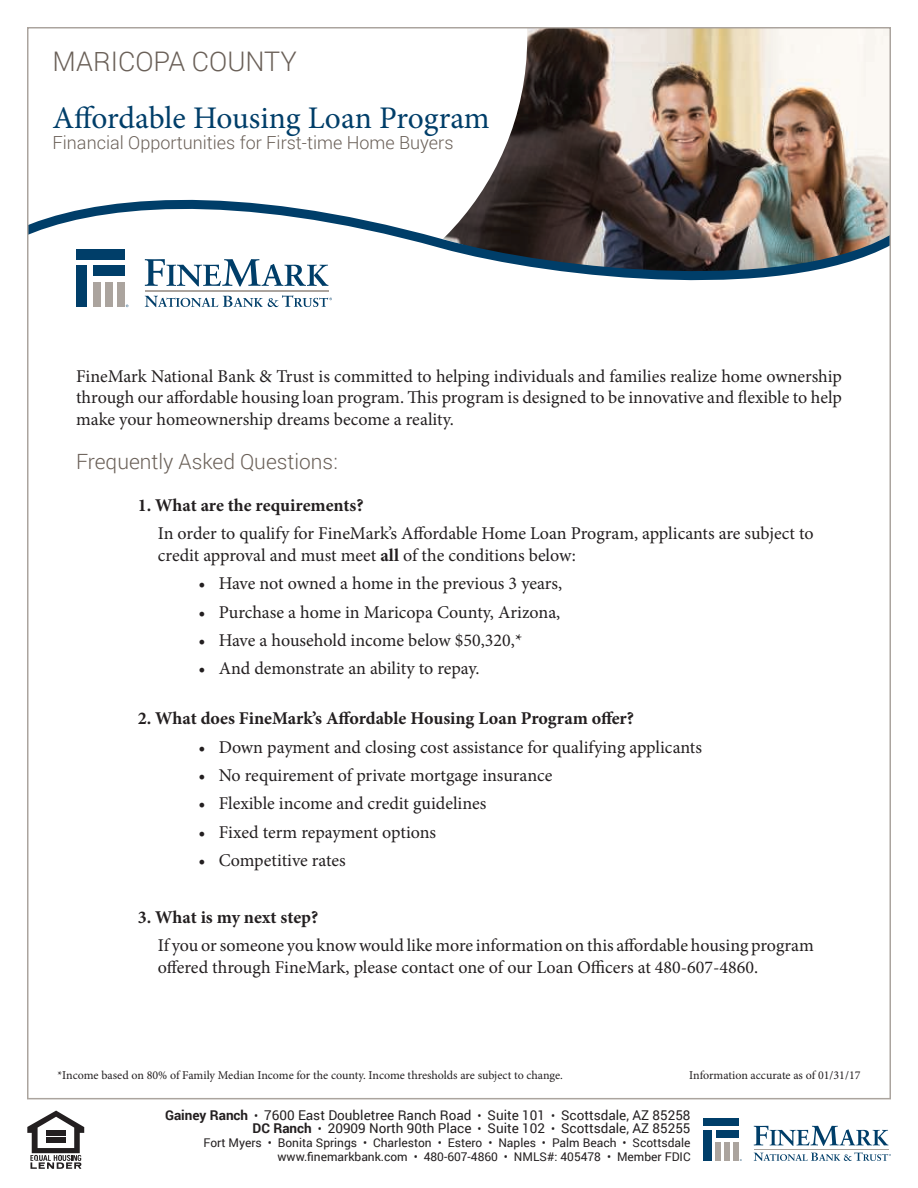
<style>
.page{position:relative;width:918px;height:1188px;background:#fff}
.page>*{position:absolute;margin:0;border:0;box-sizing:border-box;transform-origin:0 0}
.t1{font:31.5px "Minion Pro";letter-spacing:-.005em;color:#003e69}
.t2{font:300 27px "Roboto";color:#6a6058}
.t3{font:300 21px "Roboto";color:#6a6058}
.t4{font:18px/21.6px "Minion Pro";letter-spacing:-.005em;color:#231f20}
.t5{font:700 18px "Minion Pro";letter-spacing:-.005em;color:#231f20}
.t6{font:300 18px "Roboto";color:#6a6058}
.t7{font:13.5px/13.5px "Roboto";color:#231f20;text-align:right}
.t8{font:12px/14.4px "Roboto";color:#231f20;text-align:right}
.t9{font:12px "Minion Pro";letter-spacing:-.005em;color:#231f20}
.s1{font-weight:700}
.s2{font-size:12px}
</style>
<div class="page">
<img style="left:527px;top:30px;width:361px;height:156px">
<svg style="left:485px;top:49px;width:42px;height:137px"></svg>
<img style="left:30px;top:186px;width:858px;height:95px">
<div style="left:716px;top:1142px;width:5px;height:19px;background:#aba49e"></div>
<div style="left:703px;top:1130px;width:8px;height:31px;background:#003e69"></div>
<svg style="left:754px;top:1126px;width:134px;height:20px"></svg>
<hr style="left:754px;top:1149px;width:134px;height:1px;background:#aba49e">
<div style="left:734px;top:1142px;width:5px;height:19px;background:#aba49e"></div>
<div style="left:725px;top:1142px;width:5px;height:19px;background:#aba49e"></div>
<div style="left:703px;top:1118px;width:36px;height:8px;background:#003e69"></div>
<div style="left:716px;top:1130px;width:23px;height:8px;background:#003e69"></div>
<svg style="left:754px;top:1152px;width:137px;height:9px"></svg>
<div style="left:93px;top:282px;width:7px;height:25px;background:#aba49e"></div>
<div style="left:76px;top:265px;width:11px;height:42px;background:#003e69"></div>
<svg style="left:145px;top:259px;width:183px;height:27px"></svg>
<hr style="left:145px;top:291px;width:183px;height:1px;background:#aba49e">
<div style="left:117px;top:282px;width:7px;height:25px;background:#aba49e"></div>
<div style="left:105px;top:282px;width:7px;height:25px;background:#aba49e"></div>
<div style="left:76px;top:249px;width:48px;height:10px;background:#003e69"></div>
<div style="left:93px;top:265px;width:31px;height:10px;background:#003e69"></div>
<svg style="left:145px;top:295px;width:187px;height:12px"></svg>
<svg style="left:27px;top:1111px;width:57px;height:58px"></svg>
<h2 class="t2" style="left:52px;top:50px;width:246px">MARICOPA COUNTY</h2>
<h1 class="t1" style="left:52px;top:105px;width:439px">Affordable Housing Loan Program</h1>
<p class="t6" style="left:52px;top:135px;width:403px">Financial Opportunities for First-time Home Buyers</p>
<p class="t4" style="left:76px;top:367px;width:767px;text-align:justify">FineMark National Bank &amp; Trust is committed to helping individuals and families realize home ownership through our affordable housing loan program. This program is designed to be innovative and flexible to help make your homeownership dreams become a reality.</p>
<p class="t3" style="left:76px;top:453px;width:263px">Frequently Asked Questions:</p>
<p class="t5" style="left:138px;top:498px;width:228px">1. What are the requirements?</p>
<p class="t4" style="left:158px;top:525px;width:657px">In order to qualify for FineMark’s Affordable Home Loan Program, applicants are subject to credit approval and must meet <span class="s1">all</span> of the conditions below:</p>
<p class="t4" style="left:198px;top:574px;width:365px">• Have not owned a home in the previous 3 years,</p>
<p class="t4" style="left:198px;top:603px;width:363px">• Purchase a home in Maricopa County, Arizona,</p>
<p class="t4" style="left:198px;top:631px;width:325px">• Have a household income below $50,320,*</p>
<p class="t4" style="left:198px;top:660px;width:283px">• And demonstrate an ability to repay.</p>
<p class="t5" style="left:138px;top:712px;width:498px">2. What does FineMark’s Affordable Housing Loan Program offer?</p>
<p class="t4" style="left:198px;top:738px;width:505px">• Down payment and closing cost assistance for qualifying applicants</p>
<p class="t4" style="left:198px;top:766px;width:355px">• No requirement of private mortgage insurance</p>
<p class="t4" style="left:198px;top:795px;width:289px">• Flexible income and credit guidelines</p>
<p class="t4" style="left:198px;top:823px;width:239px">• Fixed term repayment options</p>
<p class="t4" style="left:198px;top:851px;width:149px">• Competitive rates</p>
<p class="t5" style="left:138px;top:910px;width:182px">3. What is my next step?</p>
<p class="t4" style="left:158px;top:936px;width:657px">If you or someone you know would like more information on this affordable housing program offered through FineMark, please contact one of our Loan Officers at 480-607-4860.</p>
<p class="t9" style="left:57px;top:1070px;width:507px">*Income based on 80% of Family Median Income for the county. Income thresholds are subject to change.</p>
<p class="t9" style="left:689px;top:1070px;width:173px">Information accurate as of 01/31/17</p>
<p class="t7" style="left:165px;top:1109px;width:527px"><span class="s1">Gainey Ranch</span> <span class="s2">•</span> 7600 East Doubletree Ranch Road <span class="s2">•</span> Suite 101 <span class="s2">•</span> Scottsdale, AZ 85258<br><span class="s1">DC Ranch</span> <span class="s2">•</span> 20909 North 90th Place <span class="s2">•</span> Suite 102 <span class="s2">•</span> Scottsdale, AZ 85255</p>
<p class="t8" style="left:204px;top:1136px;width:489px">Fort Myers • Bonita Springs • Charleston • Estero • Naples • Palm Beach • Scottsdale www.finemarkbank.com • 480-607-4860 • NMLS#: 405478 • Member FDIC</p>
</div>
